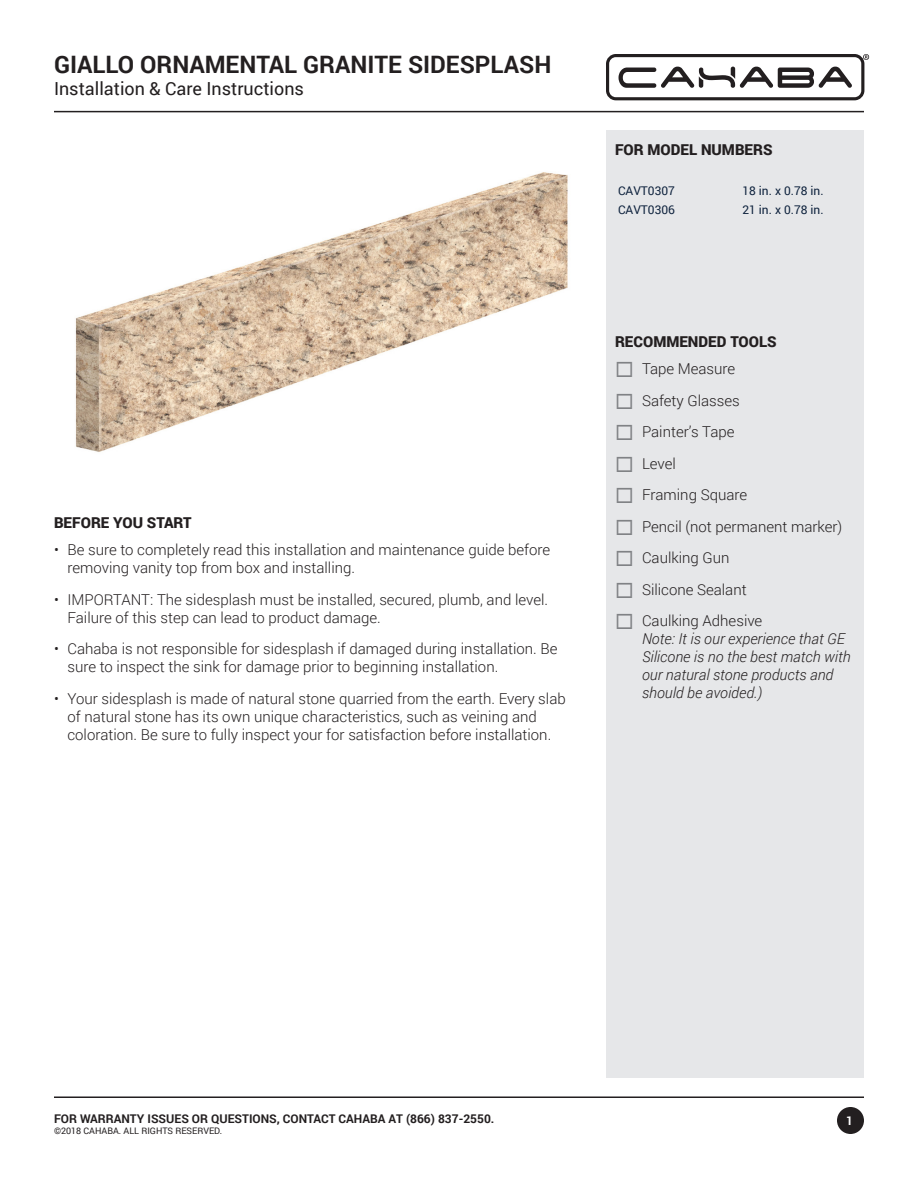
<style>
.page{position:relative;width:918px;height:1188px;background:#fff}
.page>*{position:absolute;margin:0;border:0;box-sizing:border-box;transform-origin:0 0}
.Product_Category{font:700 24px "Roboto";color:#231f20}
.Document_Description{font:18px "Roboto";color:#231f20}
.t1{font:300 15px/18px "Roboto";color:#231f20}
.t2{font:italic 300 15px/18px "Roboto";color:#231f20}
.Section_Header_-_Int{font:900 15px "Roboto";color:#231f20}
.Model_Number_Caption{font:700 12px "Roboto";color:#231f20}
.TABLE_COPY_-_Product{font:12px "Roboto";color:#0e223d}
.t3{font:700 12px "Roboto";color:#fff}
.Model_Number_Caption-2{font:9px "Roboto";color:#231f20}
.s1{font-style:normal}
</style>
<div class="page">
<div style="left:606px;top:130px;width:258px;height:948px;background:#e6e7e9"></div>
<svg style="left:606px;top:54px;width:263px;height:46px"></svg>
<hr style="left:54px;top:111px;width:810px;height:1px;background:#231f20">
<hr style="left:54px;top:1096px;width:810px;height:2px;background:#231f20">
<div style="left:837px;top:1107px;width:27px;height:27px;background:#231f20;border-radius:50%"></div>
<img style="left:75px;top:172px;width:493px;height:280px">
<p class="Product_Category" style="left:54px;top:48px;width:499px">GIALLO ORNAMENTAL GRANITE SIDESPLASH</p>
<p class="Document_Description" style="left:54px;top:76px;width:252px">Installation &amp; Care Instructions</p>
<p class="Section_Header_-_Int" style="left:54px;top:512px;width:139px">BEFORE YOU START</p>
<p class="t1" style="left:68px;top:540px;width:484px;text-indent:-14px">• Be sure to completely read this installation and maintenance guide before removing vanity top from box and installing.</p>
<p class="t1" style="left:68px;top:590px;width:482px;text-indent:-14px">• IMPORTANT: The sidesplash must be installed, secured, plumb, and level.<br>Failure of this step can lead to product damage.</p>
<p class="t1" style="left:68px;top:639px;width:492px;text-indent:-14px">• Cahaba is not responsible for sidesplash if damaged during installation. Be sure to inspect the sink for damage prior to beginning installation.</p>
<p class="t1" style="left:68px;top:689px;width:500px;text-indent:-14px">• Your sidesplash is made of natural stone quarried from the earth. Every slab of natural stone has its own unique characteristics, such as veining and coloration. Be sure to fully inspect your for satisfaction before installation.</p>
<p class="Section_Header_-_Int" style="left:615px;top:139px;width:159px">FOR MODEL NUMBERS</p>
<p class="TABLE_COPY_-_Product" style="left:618px;top:182px;width:58px">CAVT0307</p>
<p class="TABLE_COPY_-_Product" style="left:742px;top:182px;width:83px">18 in. x 0.78 in.</p>
<p class="TABLE_COPY_-_Product" style="left:618px;top:201px;width:58px">CAVT0306</p>
<p class="TABLE_COPY_-_Product" style="left:742px;top:201px;width:83px">21 in. x 0.78 in.</p>
<p class="Section_Header_-_Int" style="left:615px;top:331px;width:163px">RECOMMENDED TOOLS</p>
<p class="t1" style="left:642px;top:359px;width:95px">Tape Measure</p>
<p class="t1" style="left:642px;top:391px;width:99px">Safety Glasses</p>
<p class="t1" style="left:642px;top:422px;width:94px">Painter’s Tape</p>
<p class="t1" style="left:642px;top:454px;width:35px">Level</p>
<p class="t1" style="left:642px;top:485px;width:107px">Framing Square</p>
<p class="t1" style="left:642px;top:517px;width:202px">Pencil (not permanent marker)</p>
<p class="t1" style="left:642px;top:548px;width:89px">Caulking Gun</p>
<p class="t1" style="left:642px;top:580px;width:106px">Silicone Sealant</p>
<p class="t2" style="left:642px;top:611px;width:210px"><span class="s1">Caulking Adhesive<br></span>Note: It is our experience that GE<br>Silicone is no the best match with our natural stone products and should be avoided.)</p>
<p class="Model_Number_Caption" style="left:54px;top:1110px;width:442px">FOR WARRANTY ISSUES OR QUESTIONS, CONTACT CAHABA AT (866) 837-2550.</p>
<p class="Model_Number_Caption-2" style="left:54px;top:1124px;width:170px">©2018 CAHABA. ALL RIGHTS RESERVED.</p>
<p class="t3" style="left:846px;top:1113px;width:8px">1</p>
</div>
